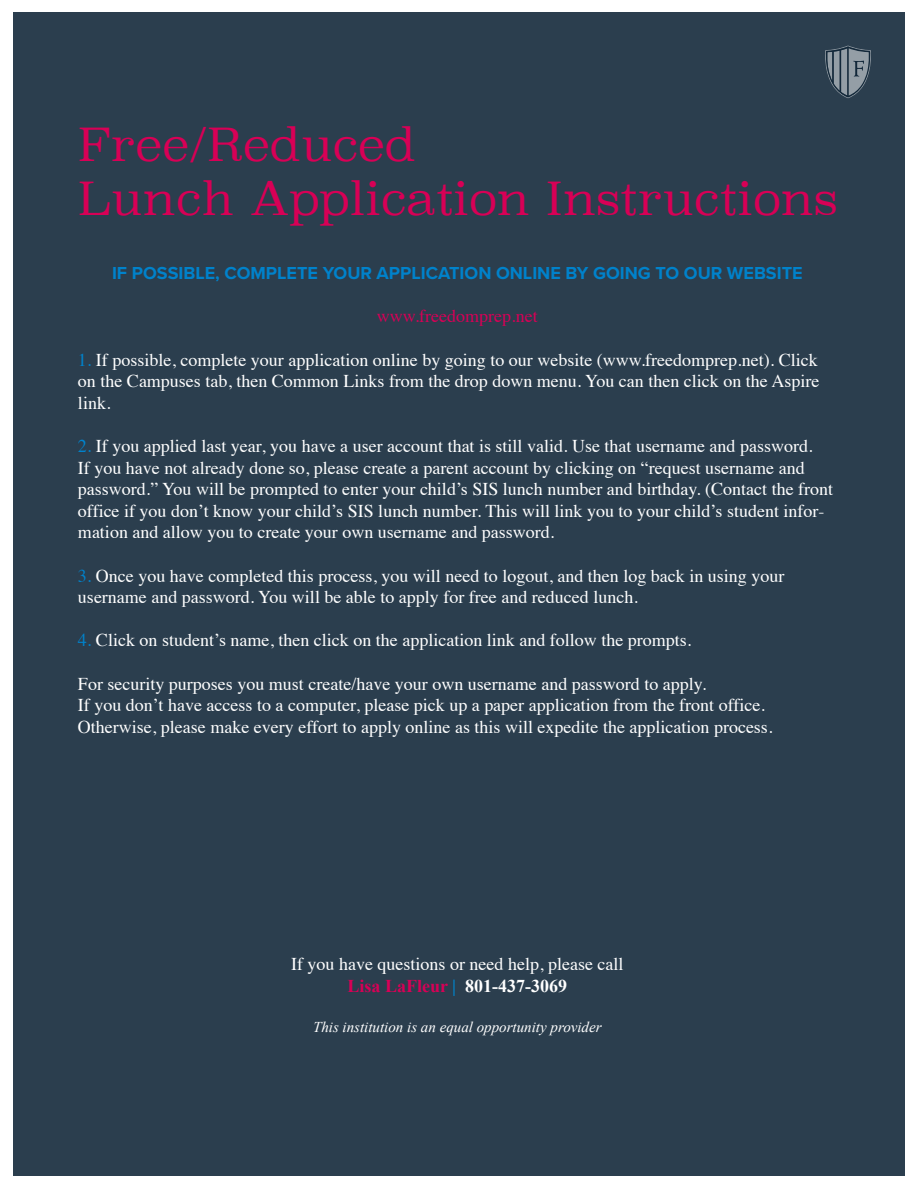
<style>
.page{position:relative;width:918px;height:1188px;background:#fff}
.page>*{position:absolute;margin:0;border:0;box-sizing:border-box;transform-origin:0 0}
.t1{font:300 45.45px/54.6px "Superclarendon";color:#d80056}
.t2{font:18px/21.6px "Times";color:#fff}
.t3{font:700 18px "Proxima Nova";color:#0082cb}
.t4{font:700 18px "Times New Roman";color:#fff}
.t5{font:18px "Times";color:#d80056}
.t6{font:italic 15px "Times New Roman";color:#fff}
.s1{color:#0082cb}
.s2{color:#d80056}
.s3{color:#0083ca}
</style>
<div class="page">
<div style="left:13px;top:12px;width:892px;height:1164px;background:#2b3e4e"></div>
<svg style="left:825px;top:45px;width:46px;height:53px"></svg>
<h1 class="t1" style="left:78px;top:121px;width:761px">Free/Reduced<br>Lunch Application Instructions</h1>
<p class="t3" style="left:112px;top:260px;width:692px">IF POSSIBLE, COMPLETE YOUR APPLICATION ONLINE BY GOING TO OUR WEBSITE</p>
<p class="t5" style="left:377px;top:300px;width:162px">www.freedomprep.net</p>
<p class="t2" style="left:78px;top:347px;width:743px;text-align:justify"><span class="s1">1.</span> If possible, complete your application online by going to our website (www.freedomprep.net). Click on the Campuses tab, then Common Links from the drop down menu. You can then click on the Aspire link.</p>
<p class="t2" style="left:78px;top:434px;width:757px"><span class="s1">2.</span> If you applied last year, you have a user account that is still valid. Use that username and password.<br>If you have not already done so, please create a parent account by clicking on “request username and password.” You will be prompted to enter your child’s SIS lunch number and birthday. (Contact the front office if you don’t know your child’s SIS lunch number. This will link you to your child’s student infor&shy;mation and allow you to create your own username and password.</p>
<p class="t2" style="left:78px;top:563px;width:708px"><span class="s1">3.</span> Once you have completed this process, you will need to logout, and then log back in using your username and password. You will be able to apply for free and reduced lunch.</p>
<p class="t2" style="left:78px;top:628px;width:615px"><span class="s1">4.</span> Click on student’s name, then click on the application link and follow the prompts.</p>
<p class="t2" style="left:78px;top:671px;width:696px">For security purposes you must create/have your own username and password to apply.<br>If you don’t have access to a computer, please pick up a paper application from the front office.<br>Otherwise, please make every effort to apply online as this will expedite the application process.</p>
<p class="t2" style="left:291px;top:952px;width:334px">If you have questions or need help, please call</p>
<p class="t4" style="left:348px;top:974px;width:221px"><span class="s2">Lisa LaFleur</span> <span class="s3">|</span> 801-437-3069</p>
<p class="t6" style="left:313px;top:1016px;width:290px">This institution is an equal opportunity provider</p>
</div>
